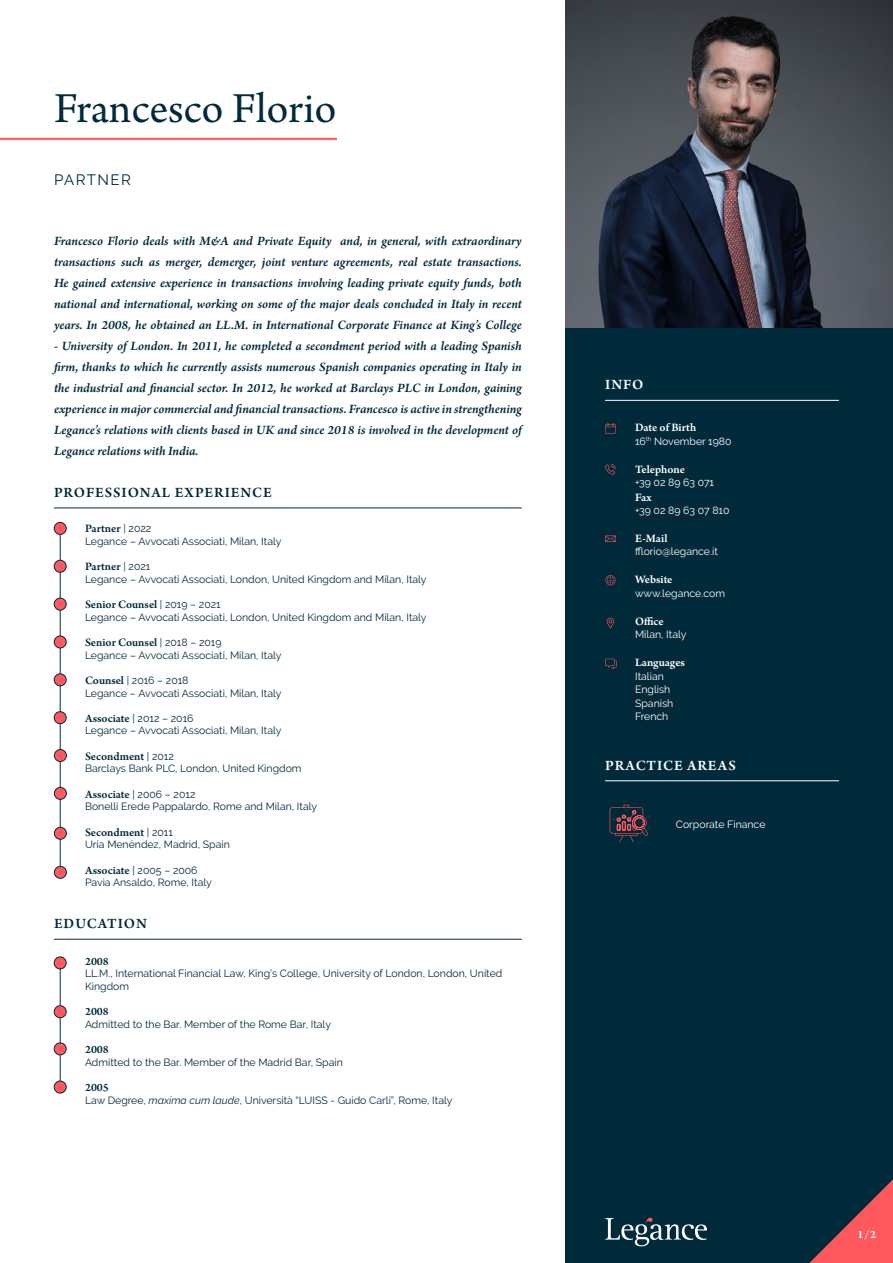
<style>
.page{position:relative;width:893px;height:1263px;background:#fff}
.page>*{position:absolute;margin:0;border:0;box-sizing:border-box;transform-origin:0 0}
.t1{font:45px "Arno Pro";letter-spacing:-.005em;color:#002a3a}
.t2{font:600 15px "Arno Pro";letter-spacing:.06em;color:#002a3a}
.t3{font:600 15px "Arno Pro";letter-spacing:.06em;color:#fff}
.t4{font:15px "Raleway";letter-spacing:.1em;color:#002a3a}
.t5{font:italic 600 13.5px/21px "Arno Pro";letter-spacing:-.005em;color:#002a3a;text-align:justify}
.t6{font:600 12px "Arno Pro";color:#002a3a}
.t7{font:600 12px "Arno Pro";letter-spacing:-.005em;color:#fff}
.t8{font:10.5px/12.6px "Raleway";color:#002a3a}
.t9{font:10.5px/13.5px "Raleway";color:#fff}
.s1{font-family:"Raleway";font-weight:400;font-size:10.5px}
.s2{font-family:"Arno Pro";font-weight:600;font-size:12px}
.s3{font-style:italic}
</style>
<div class="page">
<hr style="left:60px;top:962px;width:1px;height:125px;background:#002a3a">
<hr style="left:54px;top:508px;width:468px;height:1px;background:#002a3a">
<div style="left:566px;top:306px;width:327px;height:957px;background:#002a3a"></div>
<img style="left:566px;top:0;width:327px;height:327px">
<svg style="left:605px;top:1218px;width:102px;height:28px"></svg>
<hr style="left:0;top:138px;width:337px;height:2px;background:#ff585d">
<hr style="left:54px;top:939px;width:468px;height:1px;background:#002a3a">
<div style="left:54px;top:957px;width:12px;height:12px;background:#ff585d;border-radius:50%"></div>
<div style="left:54px;top:957px;width:12px;height:12px;border:1px solid #002a3a;border-radius:50%"></div>
<div style="left:54px;top:1006px;width:12px;height:12px;background:#ff585d;border-radius:50%"></div>
<div style="left:54px;top:1005px;width:12px;height:13px;border:1px solid #002a3a;border-radius:50%"></div>
<div style="left:54px;top:1043px;width:12px;height:12px;background:#ff585d;border-radius:50%"></div>
<div style="left:54px;top:1043px;width:12px;height:12px;border:1px solid #002a3a;border-radius:50%"></div>
<div style="left:54px;top:1081px;width:12px;height:12px;background:#ff585d;border-radius:50%"></div>
<div style="left:54px;top:1081px;width:12px;height:12px;border:1px solid #002a3a;border-radius:50%"></div>
<hr style="left:60px;top:526px;width:1px;height:346px;background:#002a3a">
<div style="left:54px;top:522px;width:12px;height:12px;background:#ff585d;border-radius:50%"></div>
<div style="left:54px;top:522px;width:12px;height:13px;border:1px solid #002a3a;border-radius:50%"></div>
<div style="left:54px;top:598px;width:12px;height:12px;background:#ff585d;border-radius:50%"></div>
<div style="left:54px;top:598px;width:12px;height:12px;border:1px solid #002a3a;border-radius:50%"></div>
<div style="left:54px;top:674px;width:12px;height:12px;background:#ff585d;border-radius:50%"></div>
<div style="left:54px;top:674px;width:12px;height:12px;border:1px solid #002a3a;border-radius:50%"></div>
<div style="left:54px;top:560px;width:12px;height:12px;background:#ff585d;border-radius:50%"></div>
<div style="left:54px;top:560px;width:12px;height:12px;border:1px solid #002a3a;border-radius:50%"></div>
<div style="left:54px;top:636px;width:12px;height:12px;background:#ff585d;border-radius:50%"></div>
<div style="left:54px;top:636px;width:12px;height:12px;border:1px solid #002a3a;border-radius:50%"></div>
<svg style="left:809px;top:1179px;width:84px;height:84px"></svg>
<div style="left:54px;top:749px;width:12px;height:12px;background:#ff585d;border-radius:50%"></div>
<div style="left:54px;top:749px;width:13px;height:13px;border:1px solid #002a3a;border-radius:50%"></div>
<div style="left:54px;top:787px;width:12px;height:12px;background:#ff585d;border-radius:50%"></div>
<div style="left:54px;top:787px;width:13px;height:12px;border:1px solid #002a3a;border-radius:50%"></div>
<div style="left:54px;top:827px;width:12px;height:12px;background:#ff585d;border-radius:50%"></div>
<div style="left:54px;top:827px;width:13px;height:12px;border:1px solid #002a3a;border-radius:50%"></div>
<div style="left:54px;top:866px;width:12px;height:12px;background:#ff585d;border-radius:50%"></div>
<div style="left:54px;top:866px;width:13px;height:12px;border:1px solid #002a3a;border-radius:50%"></div>
<div style="left:54px;top:712px;width:12px;height:12px;background:#ff585d;border-radius:50%"></div>
<div style="left:54px;top:711px;width:12px;height:13px;border:1px solid #002a3a;border-radius:50%"></div>
<hr style="left:605px;top:400px;width:234px;height:1px;background:#fff">
<hr style="left:605px;top:780px;width:234px;height:1px;background:#fff">
<svg style="left:607px;top:618px;width:7px;height:10px"></svg>
<svg style="left:605px;top:535px;width:11px;height:7px"></svg>
<svg style="left:605px;top:464px;width:11px;height:11px"></svg>
<svg style="left:605px;top:575px;width:11px;height:10px"></svg>
<svg style="left:605px;top:423px;width:11px;height:10px"></svg>
<svg style="left:605px;top:659px;width:12px;height:10px"></svg>
<svg style="left:610px;top:805px;width:38px;height:37px"></svg>
<h1 class="t1" style="left:54px;top:83px;width:284px">Francesco Florio</h1>
<p class="t4" style="left:54px;top:171px;width:79px">PARTNER</p>
<p class="t5" style="left:54px;top:231px;width:469px">Francesco Florio deals with M&amp;A and Private Equity and, in general, with extraordinary transactions such as merger, demerger, joint venture agreements, real estate transactions.<br>He gained extensive experience in transactions involving leading private equity funds, both national and international, working on some of the major deals concluded in Italy in recent years. In 2008, he obtained an LL.M. in International Corporate Finance at King’s College</p>
<p class="t5" style="left:54px;top:336px;width:469px">- University of London. In 2011, he completed a secondment period with a leading Spanish firm, thanks to which he currently assists numerous Spanish companies operating in Italy in the industrial and financial sector. In 2012, he worked at Barclays PLC in London, gaining experience in major commercial and financial transactions. Francesco is active in strengthening Legance’s relations with clients based in UK and since 2018 is involved in the development of Legance relations with India.</p>
<p class="t2" style="left:54px;top:484px;width:219px">PROFESSIONAL EXPERIENCE</p>
<p class="t6" style="left:85px;top:521px;width:68px">Partner <span class="s1">| 2022</span></p>
<p class="t8" style="left:85px;top:535px;width:198px">Legance – Avvocati Associati, Milan, Italy</p>
<p class="t6" style="left:85px;top:559px;width:67px">Partner <span class="s1">| 2021</span></p>
<p class="t8" style="left:85px;top:573px;width:343px">Legance – Avvocati Associati, London, United Kingdom and Milan, Italy</p>
<p class="t6" style="left:85px;top:597px;width:137px">Senior Counsel <span class="s1">| 2019 – 2021</span></p>
<p class="t8" style="left:85px;top:610px;width:343px">Legance – Avvocati Associati, London, United Kingdom and Milan, Italy</p>
<p class="t6" style="left:85px;top:635px;width:138px">Senior Counsel <span class="s1">| 2018 – 2019</span></p>
<p class="t8" style="left:85px;top:648px;width:198px">Legance – Avvocati Associati, Milan, Italy</p>
<p class="t8" style="left:85px;top:674px;width:198px"><span class="s2">Counsel</span> | 2016 – 2018<br>Legance – Avvocati Associati, Milan, Italy</p>
<p class="t8" style="left:85px;top:712px;width:198px"><span class="s2">Associate</span> | 2012 – 2016<br>Legance – Avvocati Associati, Milan, Italy</p>
<p class="t6" style="left:85px;top:749px;width:90px">Secondment <span class="s1">| 2012</span></p>
<p class="t8" style="left:85px;top:762px;width:218px">Barclays Bank PLC, London, United Kingdom</p>
<p class="t8" style="left:85px;top:788px;width:234px"><span class="s2">Associate</span> | 2006 – 2012<br>Bonelli Erede Pappalardo, Rome and Milan, Italy</p>
<p class="t6" style="left:85px;top:825px;width:89px">Secondment <span class="s1">| 2011</span></p>
<p class="t8" style="left:85px;top:838px;width:146px">Uría Menéndez, Madrid, Spain</p>
<p class="t8" style="left:85px;top:864px;width:128px"><span class="s2">Associate</span> | 2005 – 2006<br>Pavia Ansaldo, Rome, Italy</p>
<p class="t2" style="left:54px;top:915px;width:94px">EDUCATION</p>
<p class="t6" style="left:85px;top:954px;width:25px">2008</p>
<p class="t8" style="left:85px;top:967px;width:419px">LL.M., International Financial Law, King’s College, University of London, London, United<br>Kingdom</p>
<p class="t6" style="left:85px;top:1005px;width:25px">2008</p>
<p class="t8" style="left:85px;top:1018px;width:247px">Admitted to the Bar. Member of the Rome Bar, Italy</p>
<p class="t6" style="left:85px;top:1043px;width:25px">2008</p>
<p class="t8" style="left:85px;top:1056px;width:259px">Admitted to the Bar. Member of the Madrid Bar, Spain</p>
<p class="t6" style="left:85px;top:1081px;width:25px">2005</p>
<p class="t8" style="left:85px;top:1094px;width:369px">Law Degree, <span class="s3">maxima cum laude</span>, Università “LUISS - Guido Carli”, Rome, Italy</p>
<p class="t3" style="left:605px;top:376px;width:40px">INFO</p>
<p class="t7" style="left:635px;top:421px;width:63px">Date of Birth</p>
<p class="t9" style="left:635px;top:434px;width:98px">16<sup>th</sup> November 1980</p>
<p class="t7" style="left:635px;top:462px;width:51px">Telephone</p>
<p class="t9" style="left:635px;top:476px;width:81px">+39 02 89 63 071</p>
<p class="t7" style="left:635px;top:490px;width:18px">Fax</p>
<p class="t9" style="left:635px;top:504px;width:96px">+39 02 89 63 07 810</p>
<p class="t7" style="left:635px;top:531px;width:34px">E-Mail</p>
<p class="t9" style="left:635px;top:545px;width:84px">fflorio@legance.it</p>
<p class="t7" style="left:635px;top:573px;width:39px">Website</p>
<p class="t9" style="left:635px;top:586px;width:91px">www.legance.com</p>
<p class="t7" style="left:635px;top:614px;width:30px">Office</p>
<p class="t9" style="left:635px;top:628px;width:53px">Milan, Italy</p>
<p class="t7" style="left:635px;top:656px;width:51px">Languages</p>
<p class="t9" style="left:635px;top:669px;width:40px">Italian<br>English<br>Spanish<br>French</p>
<p class="t3" style="left:605px;top:757px;width:132px">PRACTICE AREAS</p>
<p class="t9" style="left:676px;top:818px;width:91px">Corporate Finance</p>
<p class="t7" style="left:857px;top:1228px;width:20px">1/2</p>
</div>
